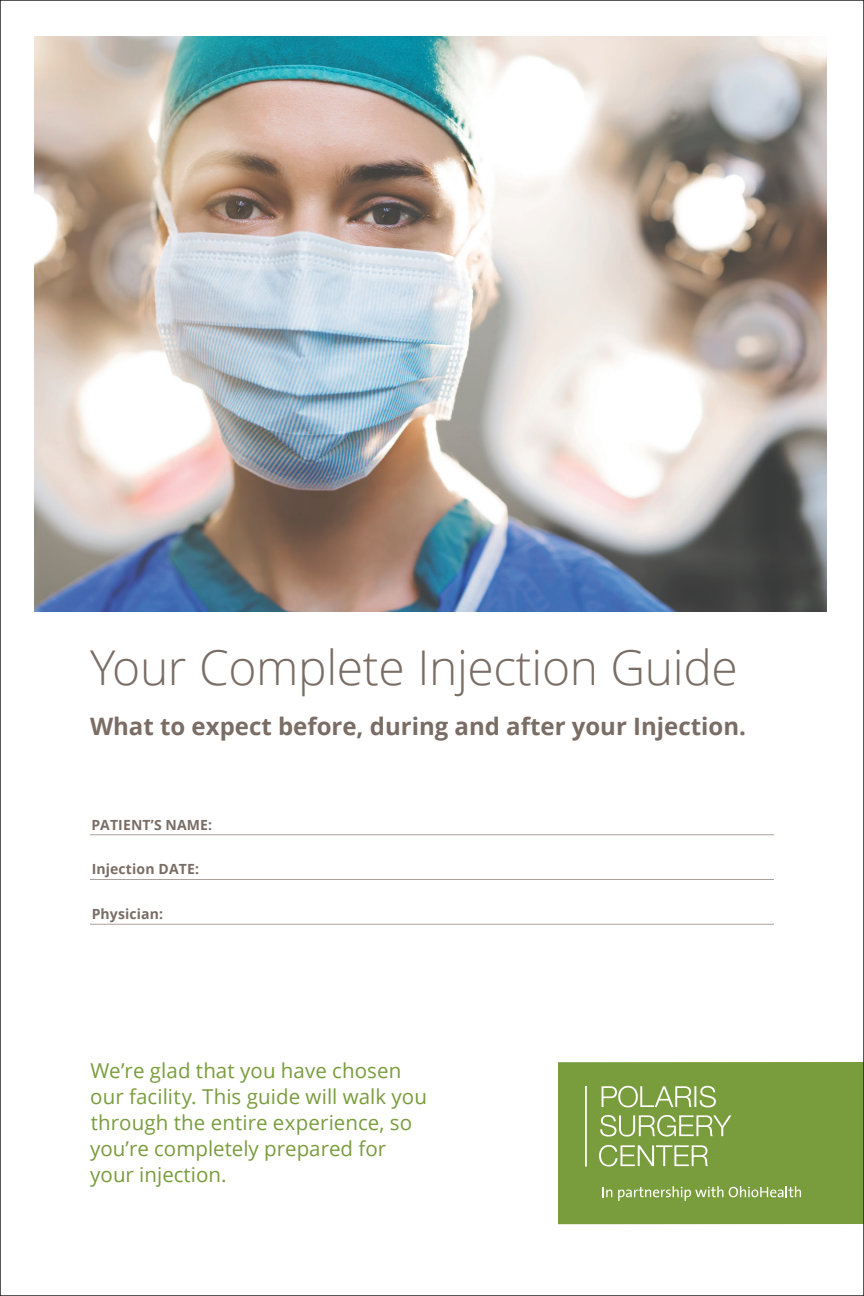
<style>
.page{position:relative;width:864px;height:1296px;background:#fff}
.page>*{position:absolute;margin:0;border:0;box-sizing:border-box;transform-origin:0 0}
.t1{font:300 48px "Open Sans";letter-spacing:-.01em;color:#796d65}
.t2{font:700 24px "Open Sans";color:#796d65}
.body_2{font:20.4px/26px "Open Sans";color:#799c3d}
.t3{font:700 14px "Open Sans";letter-spacing:.01em;color:#796d65}
</style>
<div class="page">
<img style="left:35px;top:36px;width:792px;height:576px">
<div style="left:558px;top:1062px;width:306px;height:162px;background:#799c3d"></div>
<svg style="left:585px;top:1086px;width:146px;height:81px"></svg>
<svg style="left:602px;top:1187px;width:10px;height:10px"></svg>
<svg style="left:618px;top:1186px;width:105px;height:15px"></svg>
<svg style="left:729px;top:1186px;width:72px;height:11px"></svg>
<hr style="left:90px;top:834px;width:684px;height:1px;background:#aaa19c">
<hr style="left:90px;top:879px;width:684px;height:1px;background:#aaa19c">
<hr style="left:90px;top:924px;width:684px;height:1px;background:#aaa19c">
<p class="t1" style="left:90px;top:634px;width:649px">Your Complete Injection Guide</p>
<p class="t2" style="left:90px;top:709px;width:657px">What to expect before, during and after your Injection.</p>
<p class="t3" style="left:91px;top:815px;width:122px">PATIENT’S NAME:</p>
<p class="t3" style="left:92px;top:859px;width:109px">Injection DATE:</p>
<p class="t3" style="left:92px;top:904px;width:73px">Physician:</p>
<p class="body_2" style="left:90px;top:1057px;width:338px">We’re glad that you have chosen our facility. This guide will walk you through the entire experience, so you’re completely prepared for your injection.</p>
</div>
